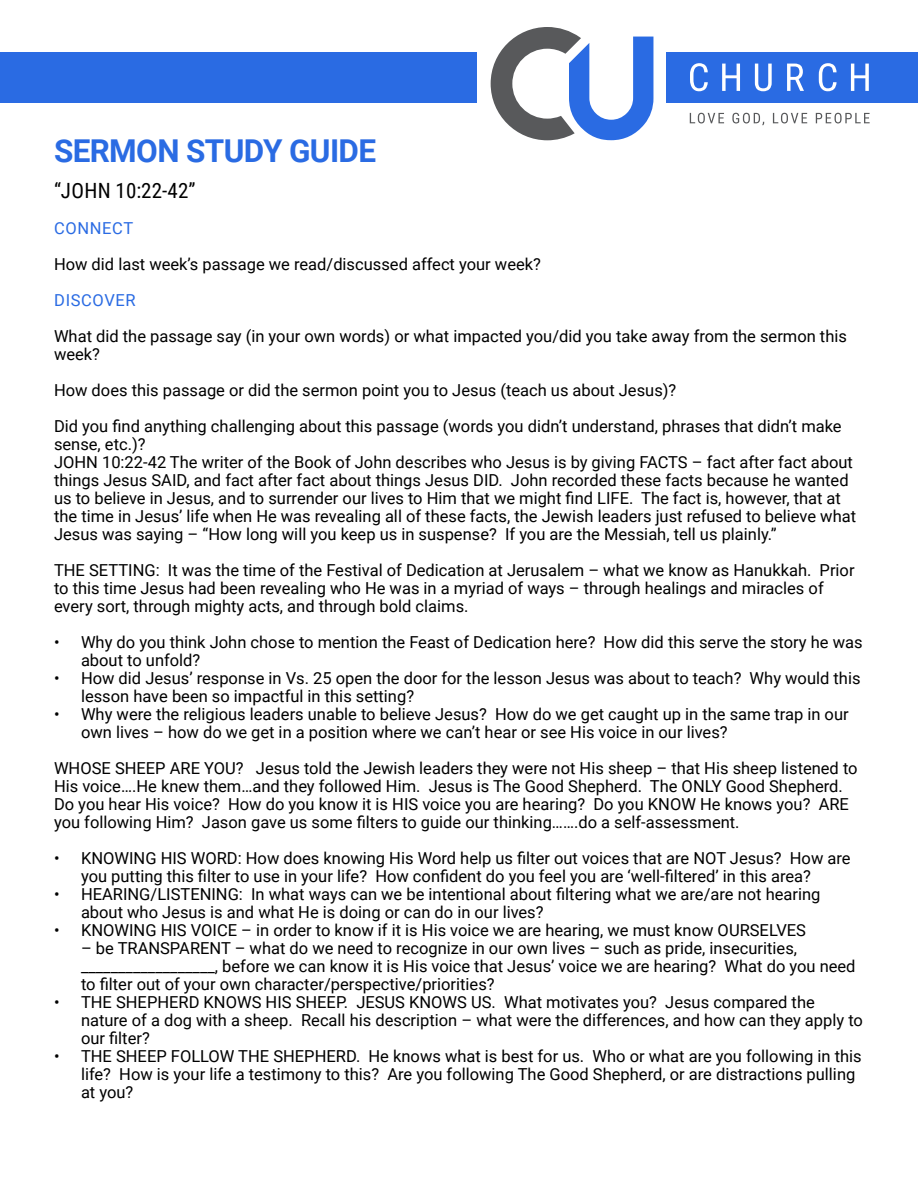
<style>
.page{position:relative;width:918px;height:1188px;background:#fff}
.page>*{position:absolute;margin:0;border:0;box-sizing:border-box;transform-origin:0 0}
.t1{font:700 31.5px "Roboto";letter-spacing:-.02em;color:#2a6be3}
.t2{font:21px "Roboto Condensed";letter-spacing:.015em;color:#000}
.t3{font:16.5px/18px "Roboto";color:#000}
.t4{font:16.5px "Roboto";letter-spacing:.035em;color:#2a6be3}
</style>
<div class="page">
<div style="left:666px;top:52px;width:252px;height:50px;background:#2a6be3"></div>
<svg style="left:491px;top:27px;width:162px;height:113px"></svg>
<svg style="left:690px;top:63px;width:18px;height:28px"></svg>
<svg style="left:722px;top:64px;width:18px;height:27px"></svg>
<svg style="left:755px;top:64px;width:17px;height:27px"></svg>
<svg style="left:787px;top:64px;width:17px;height:27px"></svg>
<svg style="left:819px;top:63px;width:18px;height:28px"></svg>
<svg style="left:851px;top:64px;width:18px;height:27px"></svg>
<svg style="left:690px;top:113px;width:34px;height:10px"></svg>
<svg style="left:732px;top:113px;width:32px;height:12px"></svg>
<svg style="left:773px;top:113px;width:34px;height:10px"></svg>
<svg style="left:816px;top:113px;width:54px;height:10px"></svg>
<div style="left:0;top:52px;width:477px;height:50px;background:#2a6be3"></div>
<h1 class="t1" style="left:54px;top:129px;width:324px">SERMON STUDY GUIDE</h1>
<p class="t2" style="left:54px;top:176px;width:143px">“JOHN 10:22-42”</p>
<p class="t4" style="left:54px;top:217px;width:81px">CONNECT</p>
<p class="t3" style="left:54px;top:255px;width:489px">How did last week’s passage we read/discussed affect your week?</p>
<p class="t4" style="left:54px;top:289px;width:83px">DISCOVER</p>
<p class="t3" style="left:54px;top:327px;width:794px">What did the passage say (in your own words) or what impacted you/did you take away from the sermon this week?</p>
<p class="t3" style="left:54px;top:372px;width:789px;line-height:36px">How does this passage or did the sermon point you to Jesus (teach us about Jesus)?<br>Did you find anything challenging about this passage (words you didn’t understand, phrases that didn’t make</p>
<p class="t3" style="left:54px;top:435px;width:804px">sense, etc.)?<br>JOHN 10:22-42 The writer of the Book of John describes who Jesus is by giving FACTS – fact after fact about things Jesus SAID, and fact after fact about things Jesus DID. John recorded these facts because he wanted us to believe in Jesus, and to surrender our lives to Him that we might find LIFE. The fact is, however, that at the time in Jesus’ life when He was revealing all of these facts, the Jewish leaders just refused to believe what Jesus was saying – “How long will you keep us in suspense? If you are the Messiah, tell us plainly.”</p>
<p class="t3" style="left:54px;top:561px;width:802px">THE SETTING: It was the time of the Festival of Dedication at Jerusalem – what we know as Hanukkah. Prior to this time Jesus had been revealing who He was in a myriad of ways – through healings and miracles of every sort, through mighty acts, and through bold claims.</p>
<p class="t3" style="left:81px;top:633px;width:783px;text-indent:-27px">• Why do you think John chose to mention the Feast of Dedication here? How did this serve the story he was about to unfold?</p>
<p class="t3" style="left:81px;top:669px;width:781px;text-indent:-27px">• How did Jesus’ response in Vs. 25 open the door for the lesson Jesus was about to teach? Why would this lesson have been so impactful in this setting?</p>
<p class="t3" style="left:81px;top:705px;width:769px;text-indent:-27px">• Why were the religious leaders unable to believe Jesus? How do we get caught up in the same trap in our own lives – how do we get in a position where we can’t hear or see His voice in our lives?</p>
<p class="t3" style="left:54px;top:759px;width:805px">WHOSE SHEEP ARE YOU? Jesus told the Jewish leaders they were not His sheep – that His sheep listened to His voice….He knew them…and they followed Him. Jesus is The Good Shepherd. The ONLY Good Shepherd.<br>Do you hear His voice? How do you know it is HIS voice you are hearing? Do you KNOW He knows you? ARE you following Him? Jason gave us some filters to guide our thinking…….do a self-assessment.</p>
<p class="t3" style="left:81px;top:849px;width:771px;text-indent:-27px">• KNOWING HIS WORD: How does knowing His Word help us filter out voices that are NOT Jesus? How are you putting this filter to use in your life? How confident do you feel you are ‘well-filtered’ in this area?</p>
<p class="t3" style="left:81px;top:885px;width:741px;text-indent:-27px">• HEARING/LISTENING: In what ways can we be intentional about filtering what we are/are not hearing about who Jesus is and what He is doing or can do in our lives?</p>
<p class="t3" style="left:54px;top:921px;width:754px">• KNOWING HIS VOICE – in order to know if it is His voice we are hearing, we must know OURSELVES</p>
<p class="t3" style="left:81px;top:939px;width:776px">– be TRANSPARENT – what do we need to recognize in our own lives – such as pride, insecurities, __________________, before we can know it is His voice that Jesus’ voice we are hearing? What do you need to filter out of your own character/perspective/priorities?</p>
<p class="t3" style="left:81px;top:993px;width:783px;text-indent:-27px">• THE SHEPHERD KNOWS HIS SHEEP. JESUS KNOWS US. What motivates you? Jesus compared the nature of a dog with a sheep. Recall his description – what were the differences, and how can they apply to our filter?</p>
<p class="t3" style="left:81px;top:1047px;width:782px;text-indent:-27px">• THE SHEEP FOLLOW THE SHEPHERD. He knows what is best for us. Who or what are you following in this life? How is your life a testimony to this? Are you following The Good Shepherd, or are distractions pulling at you?</p>
</div>
